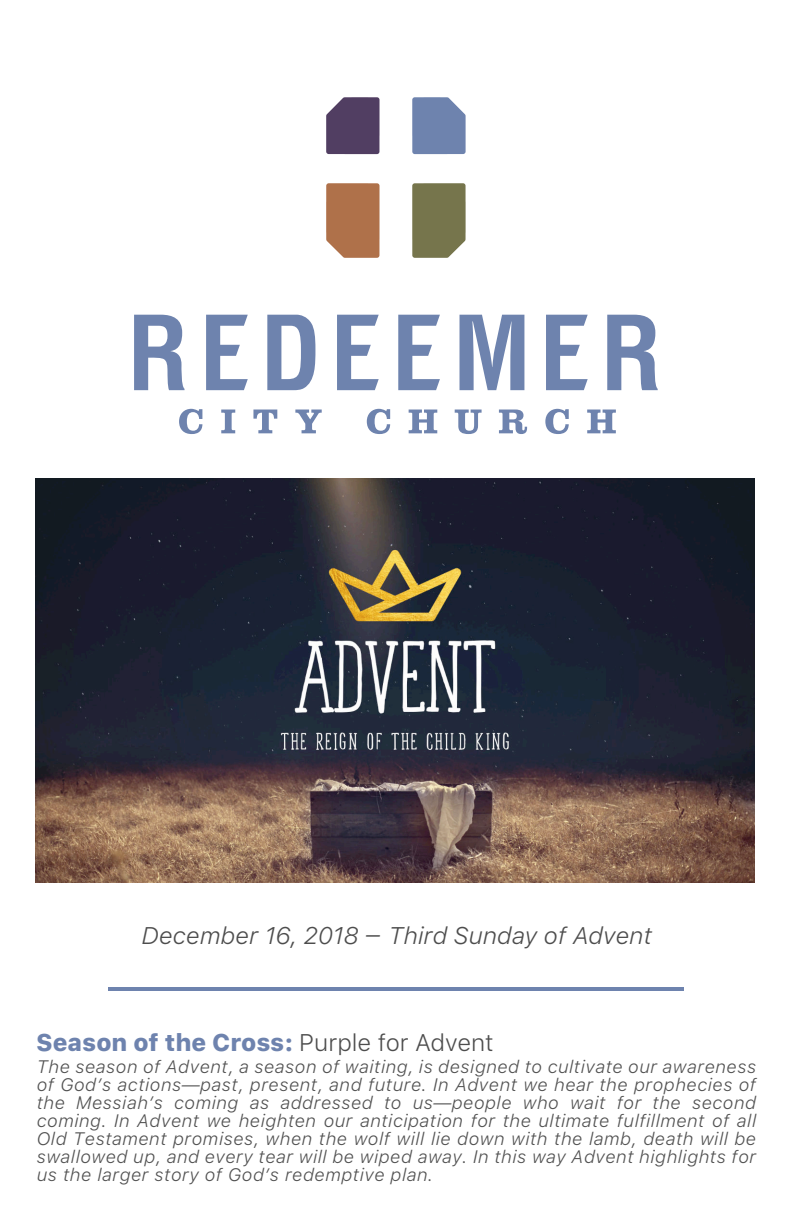
<style>
.page{position:relative;width:792px;height:1224px;background:#fff}
.page>*{position:absolute;margin:0;border:0;box-sizing:border-box;transform-origin:0 0}
.t1{font:italic 300 24px "SFUI Text";color:#4d4d4d}
.t2{font:800 24px "SFUI Text";color:#6e83ae}
.t3{font:italic 300 18px/18px "SFUI Text";letter-spacing:.025em;color:#515151;text-align:justify}
.s1{font-family:"Brandon Text";font-weight:500}
.s2{font-weight:300;color:#4d4d4d}
</style>
<div class="page">
<hr style="left:108px;top:987px;width:576px;height:4px;background:#6e83ae">
<svg style="left:326px;top:183px;width:54px;height:75px;background:#b37954"></svg>
<svg style="left:412px;top:183px;width:54px;height:75px;background:#7d7d56"></svg>
<svg style="left:134px;top:315px;width:51px;height:75px"></svg>
<svg style="left:206px;top:315px;width:42px;height:75px"></svg>
<svg style="left:267px;top:315px;width:48px;height:75px"></svg>
<svg style="left:337px;top:315px;width:42px;height:75px"></svg>
<svg style="left:398px;top:315px;width:42px;height:75px"></svg>
<svg style="left:460px;top:315px;width:64px;height:75px"></svg>
<svg style="left:546px;top:315px;width:42px;height:75px"></svg>
<svg style="left:607px;top:315px;width:51px;height:75px"></svg>
<svg style="left:179px;top:409px;width:23px;height:25px"></svg>
<svg style="left:221px;top:410px;width:14px;height:23px"></svg>
<svg style="left:253px;top:410px;width:24px;height:23px"></svg>
<svg style="left:295px;top:410px;width:27px;height:23px"></svg>
<svg style="left:367px;top:409px;width:23px;height:25px"></svg>
<svg style="left:409px;top:410px;width:28px;height:23px"></svg>
<svg style="left:455px;top:410px;width:27px;height:24px"></svg>
<svg style="left:499px;top:410px;width:28px;height:24px"></svg>
<svg style="left:545px;top:409px;width:24px;height:25px"></svg>
<svg style="left:587px;top:410px;width:29px;height:23px"></svg>
<svg style="left:326px;top:97px;width:54px;height:57px;background:#5c4b6c"></svg>
<svg style="left:412px;top:97px;width:54px;height:57px;background:#778bb3"></svg>
<img style="left:36px;top:478px;width:719px;height:405px">
<h1 class="t1" style="left:141px;top:921px;width:512px">December 16, 2018 <span class="s1">—</span> Third Sunday of Advent</h1>
<h1 class="t2" style="left:36px;top:1028px;width:459px">Season of the Cross: <span class="s2">Purple for Advent</span></h1>
<p class="t3" style="left:36px;top:1058px;width:721px">The season of Advent, a season of waiting, is designed to cultivate our awareness of God’s actions—past, present, and future. In Advent we hear the prophecies of the Messiah’s coming as addressed to us—people who wait for the second coming. In Advent we heighten our anticipation for the ultimate fulfillment of all Old Testament promises, when the wolf will lie down with the lamb, death will be swallowed up, and every tear will be wiped away. In this way Advent highlights for us the larger story of God’s redemptive plan.</p>
</div>
